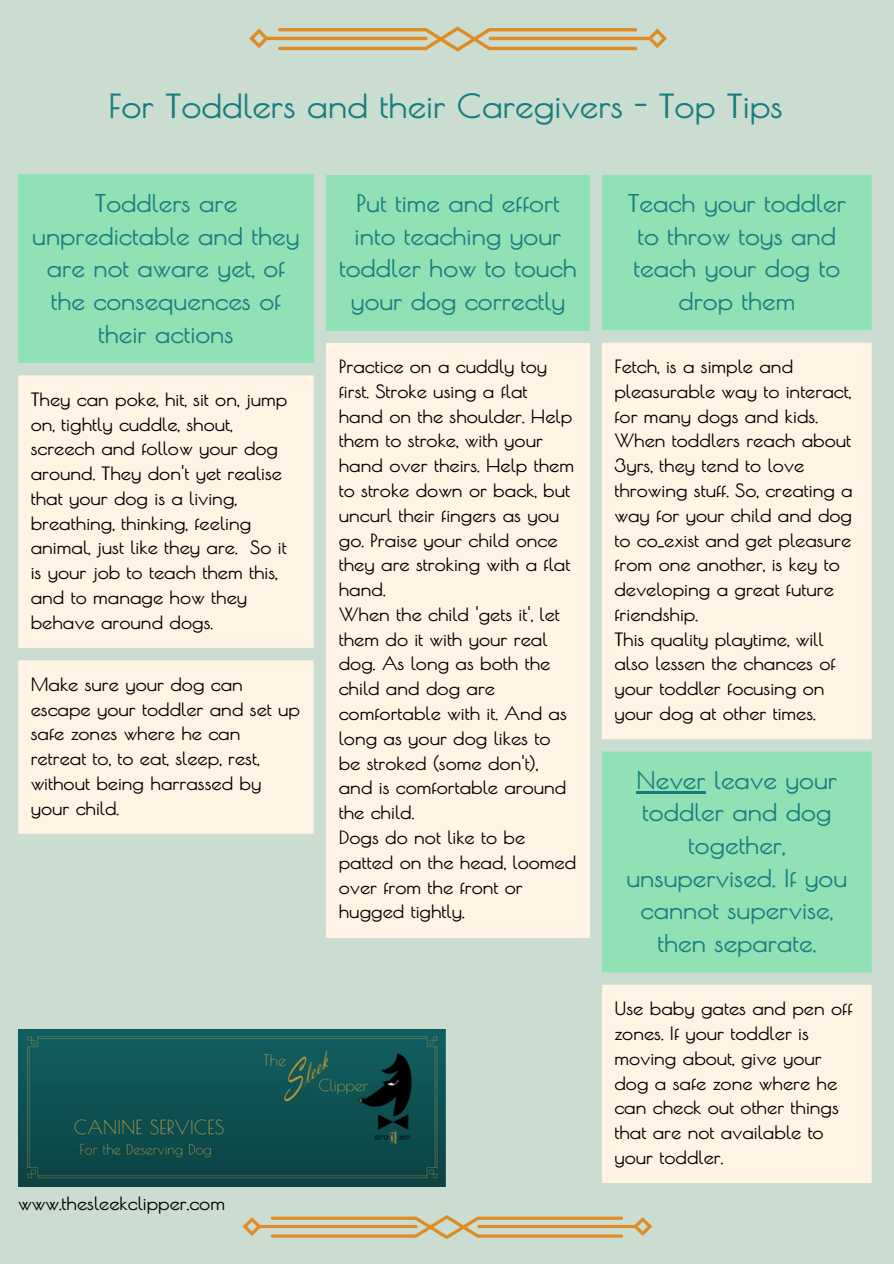
<style>
.page{position:relative;width:894px;height:1264px;background:#fff}
.page>*{position:absolute;margin:0;border:0;box-sizing:border-box;transform-origin:0 0}
.t1{font:700 32.55px "Poiret One";color:#177e80}
.t2{font:700 24px/32.7px "Poiret One";color:#177e80;text-align:center}
.t3{font:700 18px/24.8px "Poiret One";color:#000}
</style>
<div class="page">
<div style="left:0;top:0;width:893px;height:1263px;background:#cbddd1"></div>
<svg style="left:249px;top:27px;width:418px;height:24px"></svg>
<svg style="left:242px;top:1215px;width:410px;height:23px"></svg>
<div style="left:18px;top:175px;width:295px;height:188px;background:#90e1b3"></div>
<div style="left:18px;top:375px;width:295px;height:458px;background:#fff4e3"></div>
<div style="left:326px;top:175px;width:263px;height:155px;background:#90e1b3"></div>
<div style="left:326px;top:342px;width:263px;height:595px;background:#fff4e3"></div>
<div style="left:602px;top:175px;width:269px;height:156px;background:#90e1b3"></div>
<svg style="left:602px;top:342px;width:269px;height:840px;background:#e0eed5"></svg>
<hr style="left:636px;top:791px;width:69px;height:2px;background:#177e80">
<img style="left:18px;top:1029px;width:427px;height:157px">
<h1 class="t1" style="left:108px;top:86px;width:676px">For Toddlers and their Caregivers - Top Tips</h1>
<h2 class="t2" style="left:32px;top:186px;width:269px">Toddlers are unpredictable and they are not aware yet, of the consequences of their actions</h2>
<p class="t3" style="left:31px;top:386px;width:258px">They can poke, hit, sit on, jump on, tightly cuddle, shout, screech and follow your dog around. They don't yet realise that your dog is a living, breathing, thinking, feeling animal, just like they are. So it is your job to teach them this, and to manage how they behave around dogs.</p>
<p class="t3" style="left:31px;top:671px;width:271px">Make sure your dog can escape your toddler and set up safe zones where he can retreat to, to eat, sleep, rest, without being harrassed by your child.</p>
<p class="t3" style="left:18px;top:1191px;width:208px">www.thesleekclipper.com</p>
<h2 class="t2" style="left:339px;top:186px;width:239px">Put time and effort into teaching your toddler how to touch your dog correctly</h2>
<p class="t3" style="left:339px;top:354px;width:239px">Practice on a cuddly toy first. Stroke using a flat hand on the shoulder. Help them to stroke, with your hand over theirs. Help them to stroke down or back, but uncurl their fingers as you go. Praise your child once they are stroking with a flat hand.<br>When the child 'gets it', let them do it with your real dog. As long as both the child and dog are comfortable with it. And as long as your dog likes to be stroked (some don't), and is comfortable around the child.<br>Dogs do not like to be patted on the head, loomed over from the front or hugged tightly.</p>
<h2 class="t2" style="left:627px;top:186px;width:219px">Teach your toddler to throw toys and teach your dog to drop them</h2>
<p class="t3" style="left:614px;top:354px;width:240px">Fetch, is a simple and pleasurable way to interact, for many dogs and kids.<br>When toddlers reach about<br>3yrs, they tend to love throwing stuff. So, creating a way for your child and dog to co_exist and get pleasure from one another, is key to developing a great future friendship.<br>This quality playtime, will also lessen the chances of your toddler focusing on your dog at other times.</p>
<h2 class="t2" style="left:626px;top:763px;width:222px">Never leave your toddler and dog together, unsupervised. If you cannot supervise, then separate.</h2>
<p class="t3" style="left:614px;top:996px;width:239px">Use baby gates and pen off zones. If your toddler is moving about, give your dog a safe zone where he can check out other things that are not available to your toddler.</p>
</div>
